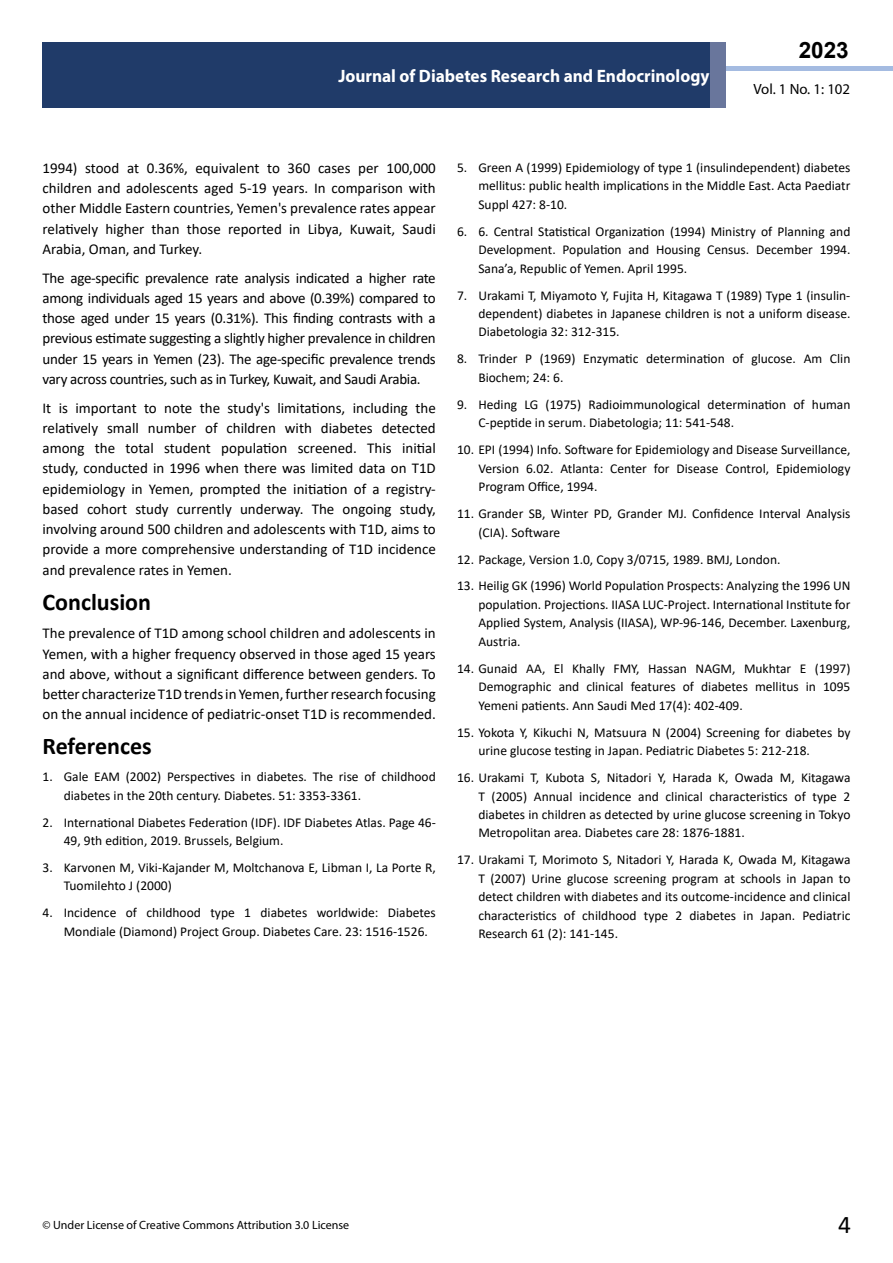
<style>
.page{position:relative;width:893px;height:1263px;background:#fff}
.page>*{position:absolute;margin:0;border:0;box-sizing:border-box;transform-origin:0 0}
.t1{font:25.5px "Calibri";color:#000}
.t2{font:700 24px "Calibri";color:#000}
.t3{font:700 22.5px "Arial";color:#000}
.t4{font:700 18px "Myriad Pro";color:#fff;scale:.96 1}
.t5{font:15px/20.2px "Calibri";color:#000;text-align:justify}
.t6{font:14.85px "Myriad Pro";color:#000}
.t7{font:13.5px/18.5px "Calibri";color:#000}
.t8{font:12px "Myriad Pro";color:#000}
</style>
<div class="page">
<div style="left:722px;top:66px;width:171px;height:5px;background:#a4bbe1"></div>
<div style="left:43px;top:42px;width:682px;height:66px;background:#203b69"></div>
<div style="left:710px;top:42px;width:15px;height:66px;background:#69769c"></div>
<h3 class="t4" style="left:338px;top:64px;width:388px">Journal of Diabetes Research and Endocrinology</h3>
<h3 class="t3" style="left:799px;top:35px;width:52px">2023</h3>
<p class="t6" style="left:753px;top:80px;width:98px">Vol. 1 No. 1: 102</p>
<p class="t5" style="left:43px;top:157px;width:395px">1994) stood at 0.36%, equivalent to 360 cases per 100,000 children and adolescents aged 5-19 years. In comparison with other Middle Eastern countries, Yemen's prevalence rates appear relatively higher than those reported in Libya, Kuwait, Saudi Arabia, Oman, and Turkey.</p>
<p class="t5" style="left:43px;top:267px;width:395px">The age-specific prevalence rate analysis indicated a higher rate among individuals aged 15 years and above (0.39%) compared to those aged under 15 years (0.31%). This finding contrasts with a previous estimate suggesting a slightly higher prevalence in children under 15 years in Yemen (23). The age-specific prevalence trends vary across countries, such as in Turkey, Kuwait, and Saudi Arabia.</p>
<p class="t5" style="left:43px;top:397px;width:395px">It is important to note the study's limitations, including the relatively small number of children with diabetes detected among the total student population screened. This initial study, conducted in 1996 when there was limited data on T1D epidemiology in Yemen, prompted the initiation of a registry&shy;based cohort study currently underway. The ongoing study, involving around 500 children and adolescents with T1D, aims to provide a more comprehensive understanding of T1D incidence and prevalence rates in Yemen.</p>
<h2 class="t2" style="left:43px;top:585px;width:110px">Conclusion</h2>
<p class="t5" style="left:43px;top:623px;width:395px">The prevalence of T1D among school children and adolescents in Yemen, with a higher frequency observed in those aged 15 years and above, without a significant difference between genders. To better characterize T1D trends in Yemen, further research focusing on the annual incidence of pediatric-onset T1D is recommended.</p>
<h2 class="t2" style="left:43px;top:729px;width:111px">References</h2>
<p class="t7" style="left:64px;top:767px;width:374px;text-indent:-21px">1. Gale EAM (2002) Perspectives in diabetes. The rise of childhood diabetes in the 20th century. Diabetes. 51: 3353-3361.</p>
<p class="t7" style="left:64px;top:812px;width:374px;text-indent:-21px">2. International Diabetes Federation (IDF). IDF Diabetes Atlas. Page 46-<br>49, 9th edition, 2019. Brussels, Belgium.</p>
<p class="t7" style="left:64px;top:858px;width:374px;text-indent:-21px">3. Karvonen M, Viki-Kajander M, Moltchanova E, Libman I, La Porte R,<br>Tuomilehto J (2000)</p>
<p class="t7" style="left:64px;top:903px;width:374px;text-indent:-21px">4. Incidence of childhood type 1 diabetes worldwide: Diabetes<br>Mondiale (Diamond) Project Group. Diabetes Care. 23: 1516-1526.</p>
<p class="t7" style="left:478px;top:158px;width:374px;text-align:justify;text-indent:-21px">5. Green A (1999) Epidemiology of type 1 (insulindependent) diabetes mellitus: public health implications in the Middle East. Acta Paediatr Suppl 427: 8-10.</p>
<p class="t7" style="left:478px;top:222px;width:374px;text-align:justify;text-indent:-21px">6. 6. Central Statistical Organization (1994) Ministry of Planning and Development. Population and Housing Census. December 1994.<br>Sana’a, Republic of Yemen. April 1995.</p>
<p class="t7" style="left:478px;top:285px;width:374px;text-align:justify;text-indent:-21px">7. Urakami T, Miyamoto Y, Fujita H, Kitagawa T (1989) Type 1 (insulin&shy;dependent) diabetes in Japanese children is not a uniform disease.<br>Diabetologia 32: 312-315.</p>
<p class="t7" style="left:478px;top:349px;width:374px;text-indent:-21px">8. Trinder P (1969) Enzymatic determination of glucose. Am Clin<br>Biochem; 24: 6.</p>
<p class="t7" style="left:478px;top:395px;width:374px;text-indent:-21px">9. Heding LG (1975) Radioimmunological determination of human<br>C-peptide in serum. Diabetologia; 11: 541-548.</p>
<p class="t7" style="left:478px;top:440px;width:374px;text-align:justify;text-indent:-21px">10. EPI (1994) Info. Software for Epidemiology and Disease Surveillance, Version 6.02. Atlanta: Center for Disease Control, Epidemiology Program Office, 1994.</p>
<p class="t7" style="left:478px;top:504px;width:374px;text-indent:-21px">11. Grander SB, Winter PD, Grander MJ. Confidence Interval Analysis (CIA). Software</p>
<p class="t7" style="left:457px;top:549px;width:325px">12. Package, Version 1.0, Copy 3/0715, 1989. BMJ, London.</p>
<p class="t7" style="left:478px;top:576px;width:374px;text-align:justify;text-indent:-21px">13. Heilig GK (1996) World Population Prospects: Analyzing the 1996 UN population. Projections. IIASA LUC-Project. International Institute for Applied System, Analysis (IIASA), WP-96-146, December. Laxenburg, Austria.</p>
<p class="t7" style="left:478px;top:659px;width:374px;text-align:justify;text-indent:-21px">14. Gunaid AA, El Khally FMY, Hassan NAGM, Mukhtar E (1997)<br>Demographic and clinical features of diabetes mellitus in 1095<br>Yemeni patients. Ann Saudi Med 17(4): 402-409.</p>
<p class="t7" style="left:478px;top:723px;width:374px;text-indent:-21px">15. Yokota Y, Kikuchi N, Matsuura N (2004) Screening for diabetes by urine glucose testing in Japan. Pediatric Diabetes 5: 212-218.</p>
<p class="t7" style="left:478px;top:768px;width:374px;text-align:justify;text-indent:-21px">16. Urakami T, Kubota S, Nitadori Y, Harada K, Owada M, Kitagawa T (2005) Annual incidence and clinical characteristics of type 2 diabetes in children as detected by urine glucose screening in Tokyo Metropolitan area. Diabetes care 28: 1876-1881.</p>
<p class="t7" style="left:478px;top:850px;width:374px;text-align:justify;text-indent:-21px">17. Urakami T, Morimoto S, Nitadori Y, Harada K, Owada M, Kitagawa T (2007) Urine glucose screening program at schools in Japan to detect children with diabetes and its outcome-incidence and clinical characteristics of childhood type 2 diabetes in Japan. Pediatric Research 61 (2): 141-145.</p>
<p class="t8" style="left:43px;top:1218px;width:308px">© Under License of Creative Commons Attribution 3.0 License</p>
<h1 class="t1" style="left:838px;top:1206px;width:14px">4</h1>
</div>
